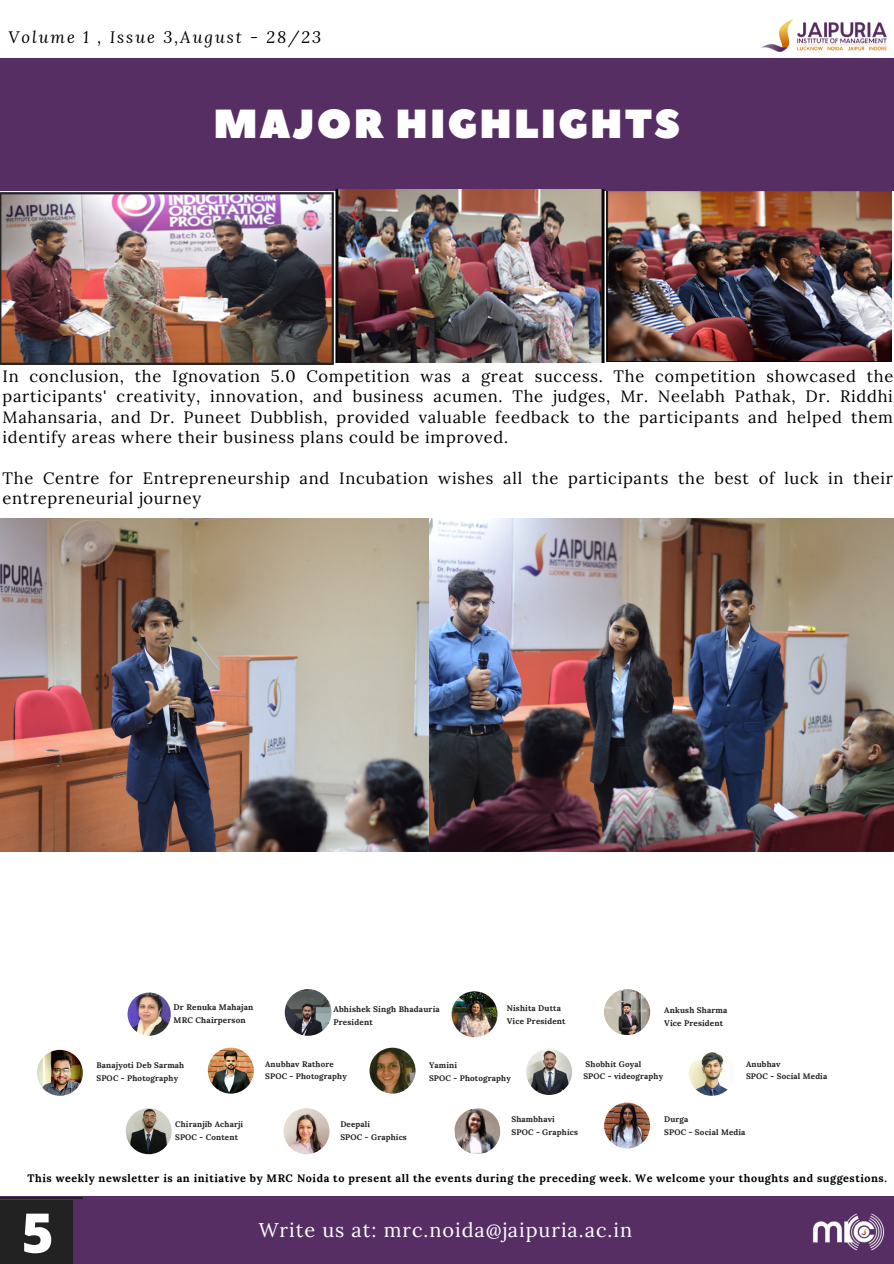
<style>
.page{position:relative;width:894px;height:1264px;background:#fff}
.page>*{position:absolute;margin:0;border:0;box-sizing:border-box;transform-origin:0 0}
.t1{font:800 54.75px "Open Sans";color:#fff}
.t2{font:40.5px "Peace Sans";letter-spacing:.05em;color:#fff}
.t3{font:19.8px "Lora";letter-spacing:.05em;color:#fff}
.t4{font:16.5px/20.2px "Lora";letter-spacing:.045em;color:#000;text-align:justify}
.t5{font:italic 16.5px "Lora";letter-spacing:.12em;color:#000}
.t6{font:700 10.8px "Lora";letter-spacing:.05em;color:#000}
.t7{font:700 8.1px "Lora";letter-spacing:.02em;color:#222}
</style>
<div class="page">
<img style="left:127px;top:992px;width:44px;height:43px;border-radius:50%">
<img style="left:285px;top:989px;width:46px;height:46px;border-radius:50%">
<img style="left:37px;top:1049px;width:46px;height:46px;border-radius:50%">
<img style="left:283px;top:1108px;width:46px;height:46px;border-radius:50%">
<img style="left:604px;top:1102px;width:46px;height:46px;border-radius:50%">
<img style="left:526px;top:1049px;width:46px;height:45px;border-radius:50%">
<img style="left:208px;top:1047px;width:46px;height:46px;border-radius:50%">
<img style="left:454px;top:1108px;width:47px;height:46px">
<img style="left:126px;top:1108px;width:46px;height:46px;border-radius:50%">
<img style="left:451px;top:991px;width:46px;height:46px;border-radius:50%">
<img style="left:604px;top:989px;width:46px;height:46px;border-radius:50%">
<div style="left:0;top:1196px;width:893px;height:67px;background:#562e64"></div>
<div style="left:0;top:1196px;width:83px;height:67px;background:#222"></div>
<img style="left:761px;top:19px;width:126px;height:33px">
<div style="left:0;top:58px;width:893px;height:132px;background:#562e64"></div>
<div style="left:0;top:1199px;width:893px;height:64px;background:#562e64"></div>
<div style="left:0;top:1199px;width:73px;height:64px;background:#222"></div>
<img style="left:813px;top:1213px;width:72px;height:38px">
<img style="left:369px;top:1047px;width:46px;height:46px;border-radius:50%">
<img style="left:688px;top:1049px;width:46px;height:46px;border-radius:50%">
<img style="left:0;top:192px;width:333px;height:173px">
<img style="left:335px;top:190px;width:269px;height:172px">
<img style="left:606px;top:191px;width:285px;height:170px">
<img style="left:0;top:519px;width:893px;height:332px">
<p class="t5" style="left:8px;top:26px;width:314px">Volume 1 , Issue 3,August - 28/23</p>
<p class="t2" style="left:213px;top:97px;width:467px">MAJOR HIGHLIGHTS</p>
<p class="t4" style="left:3px;top:366px;width:892px">In conclusion, the Ignovation 5.0 Competition was a great success. The competition showcased the participants' creativity, innovation, and business acumen. The judges, Mr. Neelabh Pathak, Dr. Riddhi Mahansaria, and Dr. Puneet Dubblish, provided valuable feedback to the participants and helped them identify areas where their business plans could be improved.</p>
<p class="t4" style="left:3px;top:467px;width:891px">The Centre for Entrepreneurship and Incubation wishes all the participants the best of luck in their entrepreneurial journey</p>
<p class="t7" style="left:173px;top:1002px;width:81px">Dr Renuka Mahajan</p>
<p class="t7" style="left:173px;top:1015px;width:74px">MRC Chairperson</p>
<p class="t7" style="left:96px;top:1059px;width:89px">Banajyoti Deb Sarmah</p>
<p class="t7" style="left:96px;top:1072px;width:83px">SPOC - Photography</p>
<p class="t7" style="left:333px;top:1003px;width:108px">Abhishek Singh Bhadauria</p>
<p class="t7" style="left:333px;top:1016px;width:41px">President</p>
<p class="t7" style="left:506px;top:1002px;width:56px">Nishita Dutta</p>
<p class="t7" style="left:506px;top:1015px;width:60px">Vice President</p>
<p class="t7" style="left:265px;top:1058px;width:70px">Anubhav Rathore</p>
<p class="t7" style="left:265px;top:1071px;width:83px">SPOC - Photography</p>
<p class="t7" style="left:429px;top:1059px;width:30px">Yamini</p>
<p class="t7" style="left:429px;top:1072px;width:83px">SPOC - Photography</p>
<p class="t7" style="left:664px;top:1004px;width:65px">Ankush Sharma</p>
<p class="t7" style="left:664px;top:1017px;width:60px">Vice President</p>
<p class="t7" style="left:585px;top:1058px;width:57px">Shobhit Goyal</p>
<p class="t7" style="left:583px;top:1071px;width:81px">SPOC - videography</p>
<p class="t7" style="left:745px;top:1058px;width:36px">Anubhav</p>
<p class="t7" style="left:745px;top:1071px;width:83px">SPOC - Social Media</p>
<p class="t7" style="left:175px;top:1119px;width:70px">Chiranjib Acharji</p>
<p class="t7" style="left:175px;top:1131px;width:64px">SPOC - Content</p>
<p class="t7" style="left:340px;top:1119px;width:31px">Deepali</p>
<p class="t7" style="left:340px;top:1131px;width:68px">SPOC - Graphics</p>
<p class="t7" style="left:511px;top:1113px;width:45px">Shambhavi</p>
<p class="t7" style="left:511px;top:1126px;width:68px">SPOC - Graphics</p>
<p class="t7" style="left:664px;top:1113px;width:26px">Durga</p>
<p class="t7" style="left:664px;top:1126px;width:83px">SPOC - Social Media</p>
<p class="t6" style="left:28px;top:1171px;width:860px">This weekly newsletter is an initiative by MRC Noida to present all the events during the preceding week. We welcome your thoughts and suggestions.</p>
<p class="t1" style="left:22px;top:1194px;width:34px">5</p>
<p class="t3" style="left:259px;top:1217px;width:375px">Write us at: mrc.noida@jaipuria.ac.in</p>
<p class="t1" style="left:3px;top:1188px;width:66px">10</p>
</div>
